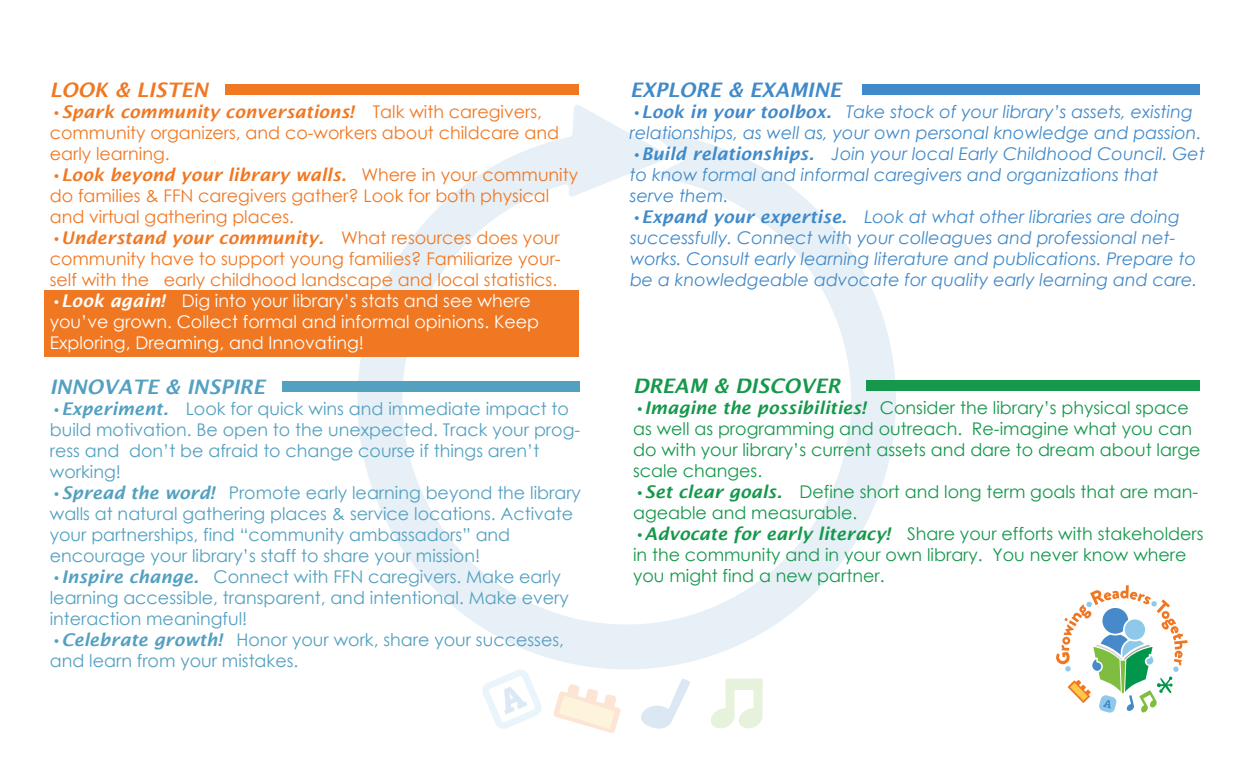
<style>
.page{position:relative;width:1260px;height:765px;background:#fff}
.page>*{position:absolute;margin:0;border:0;box-sizing:border-box;transform-origin:0 0}
.t1{font:italic 600 20px "Lucida Sans";color:#53a0c0}
.t2{font:italic 600 20px "Lucida Sans";color:#418ac9}
.t3{font:italic 600 20px "Lucida Sans";color:#16984c}
.t4{font:italic 600 20px "Lucida Sans";color:#f07823}
.t5{font:17.5px/21px "Century Gothic";color:#53a0c0}
.t6{font:italic 17.5px/21px "Century Gothic";color:#418ac9}
.t7{font:17.5px/21px "Century Gothic";color:#f07823}
.t8{font:17.5px/21px "Century Gothic";color:#16984c}
.t9{font:17.5px/21px "Century Gothic";color:#fff}
.s1{font-family:"Lucida Sans";font-weight:600;font-style:italic}
.s2{font-family:"Lucida Sans";font-weight:600}
</style>
<div class="page">
<svg style="left:357px;top:105px;width:539px;height:564px"></svg>
<div style="left:45px;top:290px;width:534px;height:66px;background:#f07823"></div>
<div style="left:866px;top:381px;width:334px;height:10px;background:#16984c"></div>
<div style="left:862px;top:84px;width:338px;height:11px;background:#418ac9"></div>
<div style="left:283px;top:382px;width:297px;height:10px;background:#53a0c0"></div>
<div style="left:225px;top:84px;width:354px;height:11px;background:#f07823"></div>
<svg style="left:553px;top:684px;width:68px;height:49px"></svg>
<svg style="left:641px;top:679px;width:49px;height:50px"></svg>
<svg style="left:711px;top:679px;width:52px;height:49px"></svg>
<svg style="left:482px;top:669px;width:60px;height:60px"></svg>
<svg style="left:1056px;top:585px;width:132px;height:128px"></svg>
<p class="t4" style="left:50px;top:78px;width:160px">LOOK &amp; LISTEN</p>
<p class="t7" style="left:50px;top:101px;width:511px"><span class="s1">•Spark community conversations!</span> Talk with caregivers, community organizers, and co-workers about childcare and early learning.</p>
<p class="t7" style="left:50px;top:164px;width:530px"><span class="s1">•Look beyond your library walls.</span> Where in your community do families &amp; FFN caregivers gather? Look for both physical and virtual gathering places.</p>
<p class="t7" style="left:50px;top:227px;width:512px;text-align:justify"><span class="s1">•Understand your community.</span> What resources does your community have to support young families? Familiarize your&shy;self with the early childhood landscape and local statistics.</p>
<p class="t9" style="left:50px;top:290px;width:491px"><span class="s1">•Look again!</span> Dig into your library’s stats and see where you’ve grown. Collect formal and informal opinions. Keep<br>Exploring, Dreaming, and Innovating!</p>
<p class="t1" style="left:50px;top:375px;width:216px">INNOVATE &amp; INSPIRE</p>
<p class="t5" style="left:50px;top:398px;width:532px"><span class="s1">•Experiment.</span> Look for quick wins and immediate impact to build motivation. Be open to the unexpected. Track your prog&shy;ress and don’t be afraid to change course if things aren’t working!</p>
<p class="t5" style="left:50px;top:482px;width:533px"><span class="s1">•Spread the word!</span> Promote early learning beyond the library walls at natural gathering places &amp; service locations. Activate your partnerships, find “community ambassadors” and encourage your library’s staff to share your mission!</p>
<p class="t5" style="left:50px;top:566px;width:521px"><span class="s1">•Inspire change.</span> Connect with FFN caregivers. Make early learning accessible, transparent, and intentional. Make every interaction meaningful!</p>
<p class="t5" style="left:50px;top:629px;width:516px"><span class="s1">•Celebrate growth!</span> Honor your work, share your successes, and learn from your mistakes.</p>
<p class="t2" style="left:630px;top:78px;width:213px">EXPLORE &amp; EXAMINE</p>
<p class="t6" style="left:630px;top:101px;width:573px"><span class="s2">•Look in your toolbox.</span> Take stock of your library’s assets, existing relationships, as well as, your own personal knowledge and passion.</p>
<p class="t6" style="left:630px;top:143px;width:576px"><span class="s2">•Build relationships.</span> Join your local Early Childhood Council. Get to know formal and informal caregivers and organizations that serve them.</p>
<p class="t6" style="left:630px;top:206px;width:569px"><span class="s2">•Expand your expertise.</span> Look at what other libraries are doing successfully. Connect with your colleagues and professional net&shy;works. Consult early learning literature and publications. Prepare to be a knowledgeable advocate for quality early learning and care.</p>
<p class="t3" style="left:633px;top:374px;width:209px">DREAM &amp; DISCOVER</p>
<p class="t8" style="left:633px;top:397px;width:569px"><span class="s1">•Imagine the possibilities!</span> Consider the library’s physical space as well as programming and outreach. Re-imagine what you can do with your library’s current assets and dare to dream about large scale changes.</p>
<p class="t8" style="left:633px;top:481px;width:567px"><span class="s1">•Set clear goals.</span> Define short and long term goals that are man&shy;ageable and measurable.</p>
<p class="t8" style="left:633px;top:523px;width:572px"><span class="s1">•Advocate for early literacy!</span> Share your efforts with stakeholders in the community and in your own library. You never know where you might find a new partner.</p>
</div>
